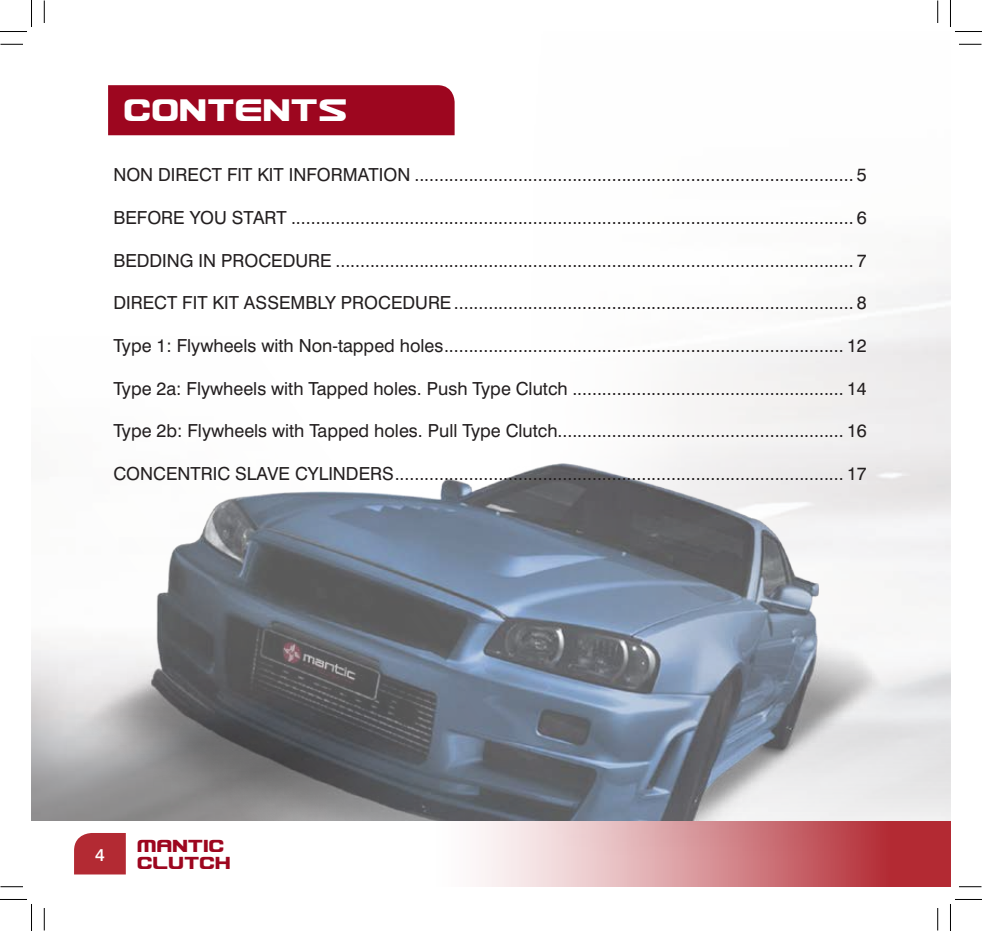
<style>
.page{position:relative;width:982px;height:931px;background:#fff}
.page>*{position:absolute;margin:0;border:0;box-sizing:border-box;transform-origin:0 0}
.t1{font:37.5px "Usuzi";color:#fff}
.t2{font:21px/17.4px "Usuzi";color:#9d061f}
.t3{font:18px "Swiss 721 BT";color:#231f20}
.t4{font:500 17.4px "Swiss 721 BT";color:#fff}
</style>
<div class="page">
<div style="left:74px;top:833px;width:52px;height:41px;background:#b32a33"></div>
<div style="left:391px;top:820px;width:559px;height:66px;background:linear-gradient(to right,#fff,#ae1e27)"></div>
<img style="left:44px;top:449px;width:893px;height:371px">
<div style="left:108px;top:85px;width:346px;height:50px;background:#9d061f"></div>
<svg style="left:0;top:44px;width:23px;height:1px"></svg>
<svg style="left:959px;top:44px;width:22px;height:1px"></svg>
<svg style="left:0;top:886px;width:23px;height:1px"></svg>
<svg style="left:959px;top:886px;width:22px;height:1px"></svg>
<svg style="left:44px;top:0;width:1px;height:23px"></svg>
<svg style="left:44px;top:908px;width:1px;height:22px"></svg>
<svg style="left:937px;top:0;width:1px;height:23px"></svg>
<svg style="left:937px;top:908px;width:1px;height:22px"></svg>
<svg style="left:0;top:0;width:32px;height:32px"></svg>
<svg style="left:0;top:899px;width:32px;height:31px"></svg>
<svg style="left:950px;top:0;width:31px;height:32px"></svg>
<svg style="left:950px;top:899px;width:31px;height:31px"></svg>
<h1 class="t1" style="left:125px;top:90px;width:225px">CONTENTS</h1>
<p class="t3" style="left:113px;top:164px;width:754px">NON DIRECT FIT KIT INFORMATION ......................................................................................... 5</p>
<p class="t3" style="left:113px;top:207px;width:754px">BEFORE YOU START .................................................................................................................. 6</p>
<p class="t3" style="left:113px;top:249px;width:754px">BEDDING IN PROCEDURE ......................................................................................................... 7</p>
<p class="t3" style="left:113px;top:292px;width:754px">DIRECT FIT KIT ASSEMBLY PROCEDURE................................................................................. 8</p>
<p class="t3" style="left:113px;top:334px;width:754px">Type 1: Flywheels with Non-tapped holes................................................................................. 12</p>
<p class="t3" style="left:113px;top:377px;width:754px">Type 2a: Flywheels with Tapped holes. Push Type Clutch ....................................................... 14</p>
<p class="t3" style="left:113px;top:420px;width:755px">Type 2b: Flywheels with Tapped holes. Pull Type Clutch.......................................................... 16</p>
<p class="t3" style="left:113px;top:462px;width:754px">CONCENTRIC SLAVE CYLINDERS........................................................................................... 17</p>
<p class="t4" style="left:95px;top:843px;width:11px">4</p>
<p class="t2" style="left:138px;top:836px;width:95px">MANTIC<br>CLUTCH</p>
</div>
